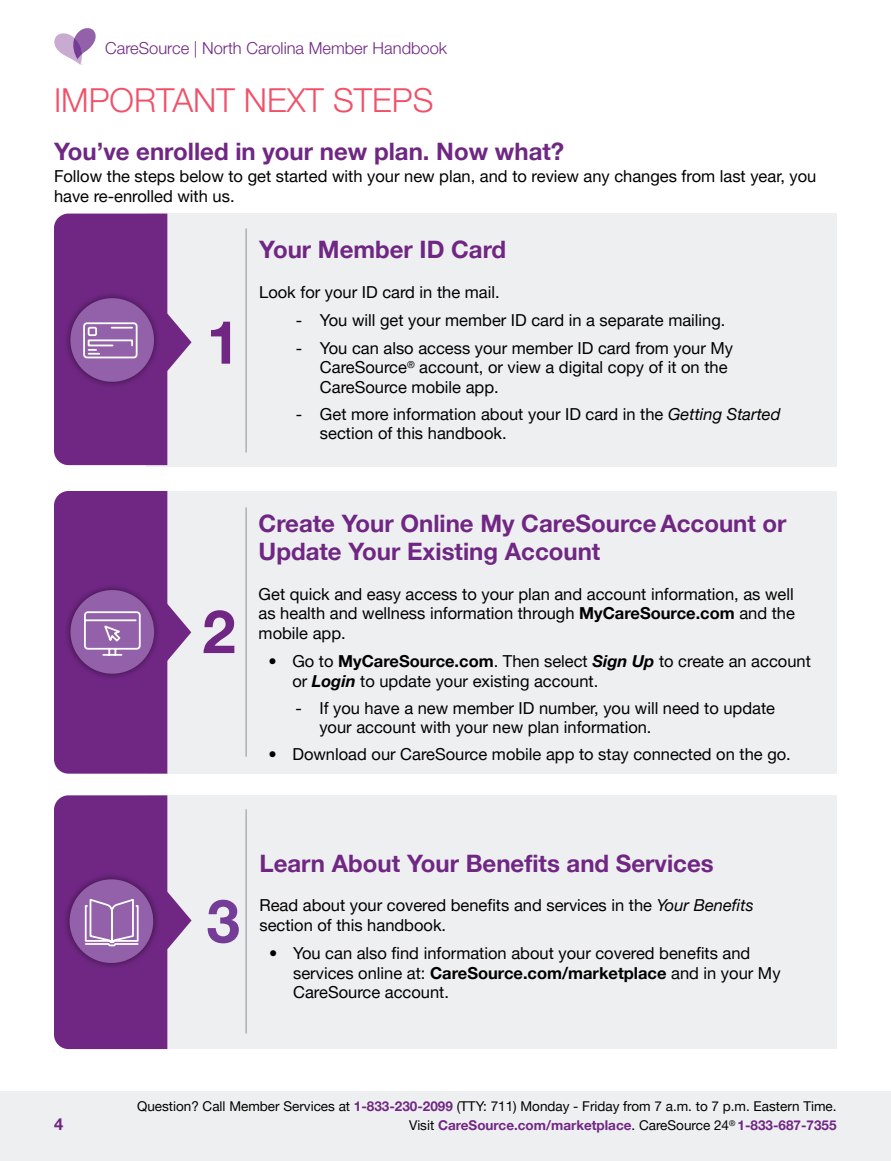
<style>
.page{position:relative;width:891px;height:1161px;background:#fff}
.page>*{position:absolute;margin:0;border:0;box-sizing:border-box;transform-origin:0 0}
.t1{font:700 60px "Helvetica Neue LT Pro";color:#702784}
.t2{font:700 60px "Helvetica Neue LT Pro";color:#753c97}
.t3{font:300 33px "Helvetica Neue LT Pro";color:#f05169}
.t4{font:700 24px/28.5px "Helvetica Neue LT Pro";color:#702784}
.t5{font:16.5px/19.5px "Helvetica Neue LT Pro";color:#000}
.t6{font:300 16.5px "Helvetica Neue LT Pro";color:#702784}
.t7{font:700 16.5px "Helvetica Neue LT Pro";color:#702784}
.t8{font:13.5px/19.5px "Helvetica Neue LT Pro";color:#000;text-align:right}
.s1{font-style:italic}
.s2{font-weight:700}
.s3{font-weight:700;font-style:italic}
.s4{font-weight:700;color:#702784}
</style>
<div class="page">
<div style="left:0;top:1091px;width:891px;height:70px;background:#eeeff0"></div>
<svg style="left:54px;top:28px;width:42px;height:37px"></svg>
<div style="left:147px;top:491px;width:690px;height:283px;background:#eeeff0"></div>
<div style="left:147px;top:214px;width:690px;height:253px;background:#eeeff0"></div>
<div style="left:147px;top:795px;width:690px;height:254px;background:#eeeff0"></div>
<hr style="left:246px;top:809px;width:1px;height:224px;background:#626368">
<hr style="left:246px;top:507px;width:1px;height:250px;background:#626368">
<hr style="left:246px;top:228px;width:1px;height:224px;background:#626368">
<svg style="left:54px;top:214px;width:138px;height:251px"></svg>
<svg style="left:54px;top:491px;width:137px;height:283px"></svg>
<svg style="left:54px;top:795px;width:138px;height:254px"></svg>
<p class="t6" style="left:105px;top:38px;width:344px">CareSource | North Carolina Member Handbook</p>
<h2 class="t3" style="left:54px;top:80px;width:381px">IMPORTANT NEXT STEPS</h2>
<h3 class="t4" style="left:54px;top:137px;width:512px">You’ve enrolled in your new plan. Now what?</h3>
<p class="t5" style="left:54px;top:166px;width:764px">Follow the steps below to get started with your new plan, and to review any changes from last year, you have re-enrolled with us.</p>
<h4 class="t4" style="left:259px;top:235px;width:249px">Your Member ID Card</h4>
<p class="t5" style="left:259px;top:282px;width:242px">Look for your ID card in the mail.</p>
<p class="t1" style="left:207px;top:305px;width:35px">1</p>
<p class="t5" style="left:296px;top:310px;width:431px">- You will get your member ID card in a separate mailing.</p>
<p class="t5" style="left:320px;top:338px;width:415px;text-indent:-24px">- You can also access your member ID card from your My<br>CareSource<sup>®</sup> account, or view a digital copy of it on the<br>CareSource mobile app.</p>
<p class="t5" style="left:320px;top:404px;width:462px;text-indent:-24px">- Get more information about your ID card in the <span class="s1">Getting Started </span>section of this handbook.</p>
<p class="t1" style="left:202px;top:595px;width:35px">2</p>
<h4 class="t4" style="left:259px;top:508px;width:529px">Create Your Online My CareSource Account or<br>Update Your Existing Account</h4>
<p class="t5" style="left:259px;top:584px;width:538px;text-align:justify">Get quick and easy access to your plan and account information, as well as health and wellness information through <span class="s2">MyCareSource.com</span> and the mobile app.</p>
<p class="t5" style="left:292px;top:651px;width:520px;text-indent:-24px">• Go to <span class="s2">MyCareSource.com</span>. Then select <span class="s3">Sign Up</span> to create an account or <span class="s3">Login</span> to update your existing account.</p>
<p class="t5" style="left:319px;top:698px;width:457px;text-indent:-24px">- If you have a new member ID number, you will need to update your account with your new plan information.</p>
<p class="t5" style="left:268px;top:744px;width:524px">• Download our CareSource mobile app to stay connected on the go.</p>
<h4 class="t4" style="left:259px;top:848px;width:456px">Learn About Your Benefits and Services</h4>
<p class="t7" style="left:54px;top:1114px;width:11px">4</p>
<p class="t2" style="left:207px;top:884px;width:35px">3</p>
<p class="t5" style="left:259px;top:895px;width:496px">Read about your covered benefits and services in the <span class="s1">Your Benefits </span>section of this handbook.</p>
<p class="t5" style="left:293px;top:943px;width:489px;text-indent:-24px">• You can also find information about your covered benefits and services online at: <span class="s2">CareSource.com/marketplace</span> and in your My<br>CareSource account.</p>
<p class="t8" style="left:137px;top:1096px;width:701px">Question? Call Member Services at <span class="s4">1-833-230-2099</span> (TTY: 711) Monday - Friday from 7 a.m. to 7 p.m. Eastern Time.<br>Visit <span class="s4">CareSource.com/marketplace</span>. CareSource 24<sup>®</sup> <span class="s4">1-833-687-7355</span></p>
</div>
